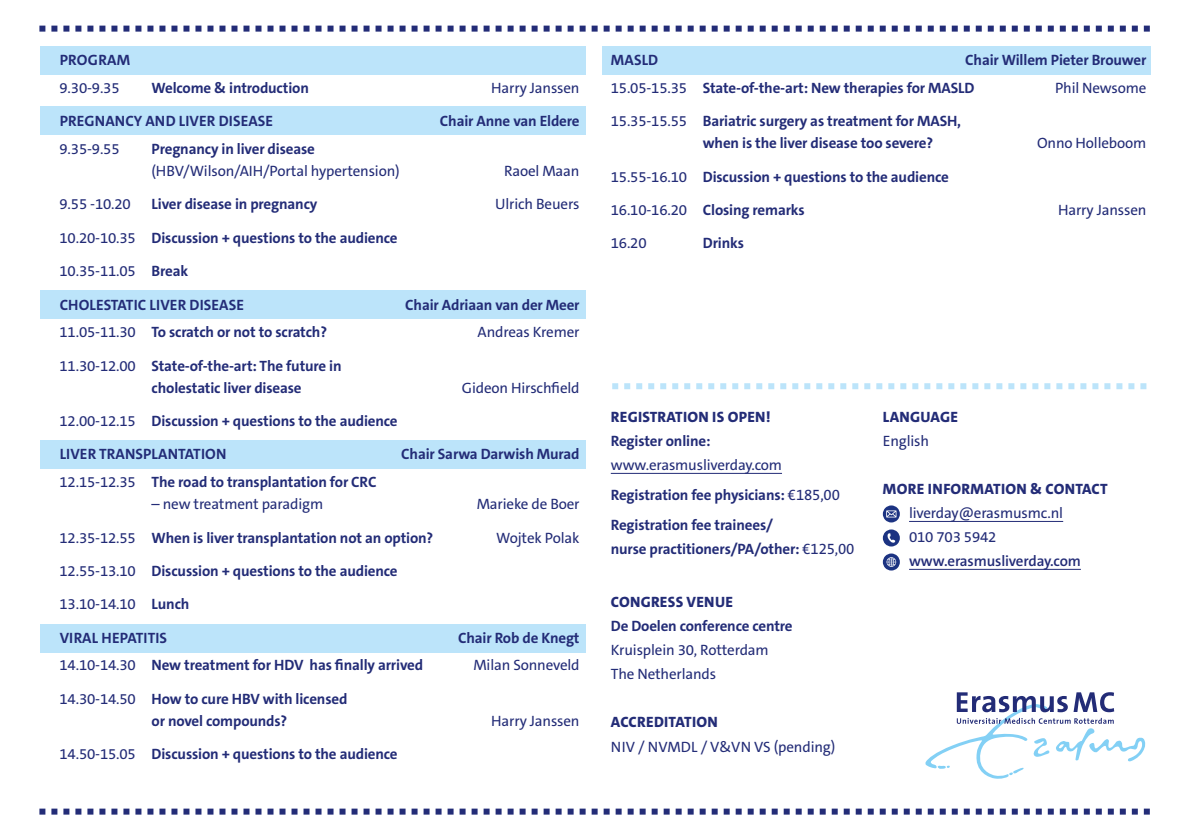
<style>
.page{position:relative;width:1191px;height:840px;background:#fff}
.page>*{position:absolute;margin:0;border:0;box-sizing:border-box;transform-origin:0 0}
.t1{font:700 15px/22px "The Sans C5";letter-spacing:-.01em;color:#232c77}
.t2{font:15px/22px "The Sans C5";letter-spacing:-.01em;color:#232c77}
.t3{font:700 15px "The Sans C5";letter-spacing:.01em;color:#232c77}
.t4{font:800 15px "The Sans C5";letter-spacing:.02em;color:#232c77}
.t5{font:600 15px "The Sans C5";letter-spacing:-.01em;color:#232c77}
.t6{font:700 15px "The Sans C5";letter-spacing:.015em;color:#232c77}
.s1{font-weight:700}
.s2{font-weight:400}
</style>
<div class="page">
<svg style="left:39px;top:26px;width:1110px;height:6px"></svg>
<svg style="left:39px;top:808px;width:1110px;height:6px"></svg>
<div style="left:40px;top:106px;width:545px;height:29px;background:#bce4fa"></div>
<div style="left:40px;top:290px;width:545px;height:28px;background:#bce4fa"></div>
<div style="left:40px;top:440px;width:545px;height:28px;background:#bce4fa"></div>
<div style="left:40px;top:624px;width:545px;height:28px;background:#bce4fa"></div>
<div style="left:40px;top:46px;width:545px;height:28px;background:#bce4fa"></div>
<div style="left:602px;top:46px;width:549px;height:28px;background:#bce4fa"></div>
<svg style="left:612px;top:383px;width:534px;height:6px"></svg>
<hr style="left:611px;top:472px;width:171px;height:1px;background:#232c77">
<hr style="left:909px;top:520px;width:154px;height:1px;background:#232c77">
<hr style="left:909px;top:568px;width:172px;height:1px;background:#232c77">
<svg style="left:883px;top:505px;width:17px;height:17px"></svg>
<svg style="left:883px;top:529px;width:17px;height:17px"></svg>
<svg style="left:883px;top:553px;width:17px;height:17px"></svg>
<svg style="left:925px;top:692px;width:221px;height:86px"></svg>
<p class="t6" style="left:60px;top:50px;width:72px">PROGRAM</p>
<p class="t2" style="left:60px;top:77px;width:62px">9.30-9.35</p>
<p class="t1" style="left:152px;top:77px;width:159px">Welcome &amp; introduction</p>
<p class="t2" style="left:491px;top:77px;width:90px">Harry Janssen</p>
<p class="t3" style="left:60px;top:112px;width:215px">PREGNANCY AND LIVER DISEASE</p>
<p class="t1" style="left:440px;top:110px;width:141px">Chair Anne van Eldere</p>
<p class="t2" style="left:60px;top:138px;width:62px">9.35-9.55</p>
<p class="t2" style="left:152px;top:138px;width:250px"><span class="s1">Pregnancy in liver disease </span>(HBV/Wilson/AIH/Portal hypertension)</p>
<p class="t2" style="left:504px;top:160px;width:77px">Raoel Maan</p>
<p class="t2" style="left:60px;top:193px;width:73px">9.55 -10.20</p>
<p class="t1" style="left:152px;top:193px;width:167px">Liver disease in pregnancy</p>
<p class="t2" style="left:495px;top:193px;width:86px">Ulrich Beuers</p>
<p class="t1" style="left:60px;top:227px;width:339px"><span class="s2">10.20-10.35</span> Discussion + questions to the audience</p>
<p class="t2" style="left:60px;top:260px;width:130px">10.35-11.05 <span class="s1">Break</span></p>
<p class="t3" style="left:60px;top:295px;width:186px">CHOLESTATIC LIVER DISEASE</p>
<p class="t1" style="left:405px;top:293px;width:176px">Chair Adriaan van der Meer</p>
<p class="t1" style="left:60px;top:321px;width:269px"><span class="s2">11.05-11.30</span> To scratch or not to scratch?</p>
<p class="t2" style="left:477px;top:321px;width:103px">Andreas Kremer</p>
<p class="t1" style="left:152px;top:354px;width:192px;text-indent:-92px"><span class="s2">11.30-12.00</span> State-of-the-art: The future in cholestatic liver disease</p>
<p class="t2" style="left:462px;top:376px;width:119px">Gideon Hirschfield</p>
<p class="t1" style="left:60px;top:410px;width:339px"><span class="s2">12.00-12.15</span> Discussion + questions to the audience</p>
<p class="t3" style="left:60px;top:444px;width:168px">LIVER TRANSPLANTATION</p>
<p class="t1" style="left:401px;top:443px;width:180px">Chair Sarwa Darwish Murad</p>
<p class="t1" style="left:60px;top:471px;width:318px"><span class="s2">12.15-12.35</span> The road to transplantation for CRC</p>
<p class="t2" style="left:152px;top:493px;width:173px">– new treatment paradigm</p>
<p class="t2" style="left:477px;top:493px;width:104px">Marieke de Boer</p>
<p class="t1" style="left:60px;top:526px;width:375px"><span class="s2">12.35-12.55</span> When is liver transplantation not an option?</p>
<p class="t2" style="left:496px;top:526px;width:85px">Wojtek Polak</p>
<p class="t1" style="left:60px;top:559px;width:339px"><span class="s2">12.55-13.10</span> Discussion + questions to the audience</p>
<p class="t2" style="left:60px;top:593px;width:131px">13.10-14.10 <span class="s1">Lunch</span></p>
<p class="t3" style="left:60px;top:627px;width:109px">VIRAL HEPATITIS</p>
<p class="t1" style="left:458px;top:626px;width:123px">Chair Rob de Knegt</p>
<p class="t1" style="left:60px;top:654px;width:365px"><span class="s2">14.10-14.30</span> New treatment for HDV has finally arrived</p>
<p class="t2" style="left:473px;top:654px;width:108px">Milan Sonneveld</p>
<p class="t1" style="left:152px;top:687px;width:197px;text-indent:-92px"><span class="s2">14.30-14.50</span> How to cure HBV with licensed or novel compounds?</p>
<p class="t2" style="left:491px;top:709px;width:90px">Harry Janssen</p>
<p class="t1" style="left:60px;top:742px;width:339px"><span class="s2">14.50-15.05</span> Discussion + questions to the audience</p>
<p class="t1" style="left:611px;top:49px;width:49px">MASLD</p>
<p class="t1" style="left:965px;top:49px;width:183px">Chair Willem Pieter Brouwer</p>
<p class="t1" style="left:611px;top:77px;width:365px"><span class="s2">15.05-15.35</span> State-of-the-art: New therapies for MASLD</p>
<p class="t2" style="left:1055px;top:77px;width:93px">Phil Newsome</p>
<p class="t1" style="left:703px;top:110px;width:260px;text-indent:-92px"><span class="s2">15.35-15.55</span> Bariatric surgery as treatment for MASH, when is the liver disease too severe?</p>
<p class="t2" style="left:1037px;top:132px;width:111px">Onno Holleboom</p>
<p class="t1" style="left:611px;top:166px;width:339px"><span class="s2">15.55-16.10</span> Discussion + questions to the audience</p>
<p class="t1" style="left:611px;top:199px;width:195px"><span class="s2">16.10-16.20</span> Closing remarks</p>
<p class="t2" style="left:1058px;top:199px;width:90px">Harry Janssen</p>
<p class="t2" style="left:611px;top:232px;width:37px">16.20</p>
<p class="t1" style="left:703px;top:232px;width:43px">Drinks</p>
<p class="t4" style="left:611px;top:407px;width:161px">REGISTRATION IS OPEN!</p>
<p class="t2" style="left:611px;top:429px;width:173px;line-height:24px"><span class="s1">Register online: </span>www.erasmusliverday.com</p>
<p class="t1" style="left:611px;top:483px;width:231px">Registration fee physicians: <span class="s2">€185,00</span></p>
<p class="t1" style="left:611px;top:512px;width:245px;line-height:24px">Registration fee trainees/<br>nurse practitioners/PA/other: <span class="s2">€125,00</span></p>
<p class="t4" style="left:611px;top:592px;width:124px">CONGRESS VENUE</p>
<p class="t1" style="left:611px;top:615px;width:183px">De Doelen conference centre</p>
<p class="t2" style="left:611px;top:639px;width:159px">Kruisplein 30, Rotterdam</p>
<p class="t2" style="left:611px;top:663px;width:107px">The Netherlands</p>
<p class="t4" style="left:611px;top:712px;width:108px">ACCREDITATION</p>
<p class="t2" style="left:611px;top:735px;width:226px">NIV / NVMDL / V&amp;VN VS (pending)</p>
<p class="t4" style="left:883px;top:407px;width:77px">LANGUAGE</p>
<p class="t2" style="left:883px;top:430px;width:48px">English</p>
<p class="t4" style="left:883px;top:479px;width:226px">MORE INFORMATION &amp; CONTACT</p>
<p class="t2" style="left:909px;top:502px;width:156px">liverday@erasmusmc.nl</p>
<p class="t2" style="left:909px;top:526px;width:89px">010 703 5942</p>
<p class="t5" style="left:909px;top:551px;width:173px">www.erasmusliverday.com</p>
</div>
